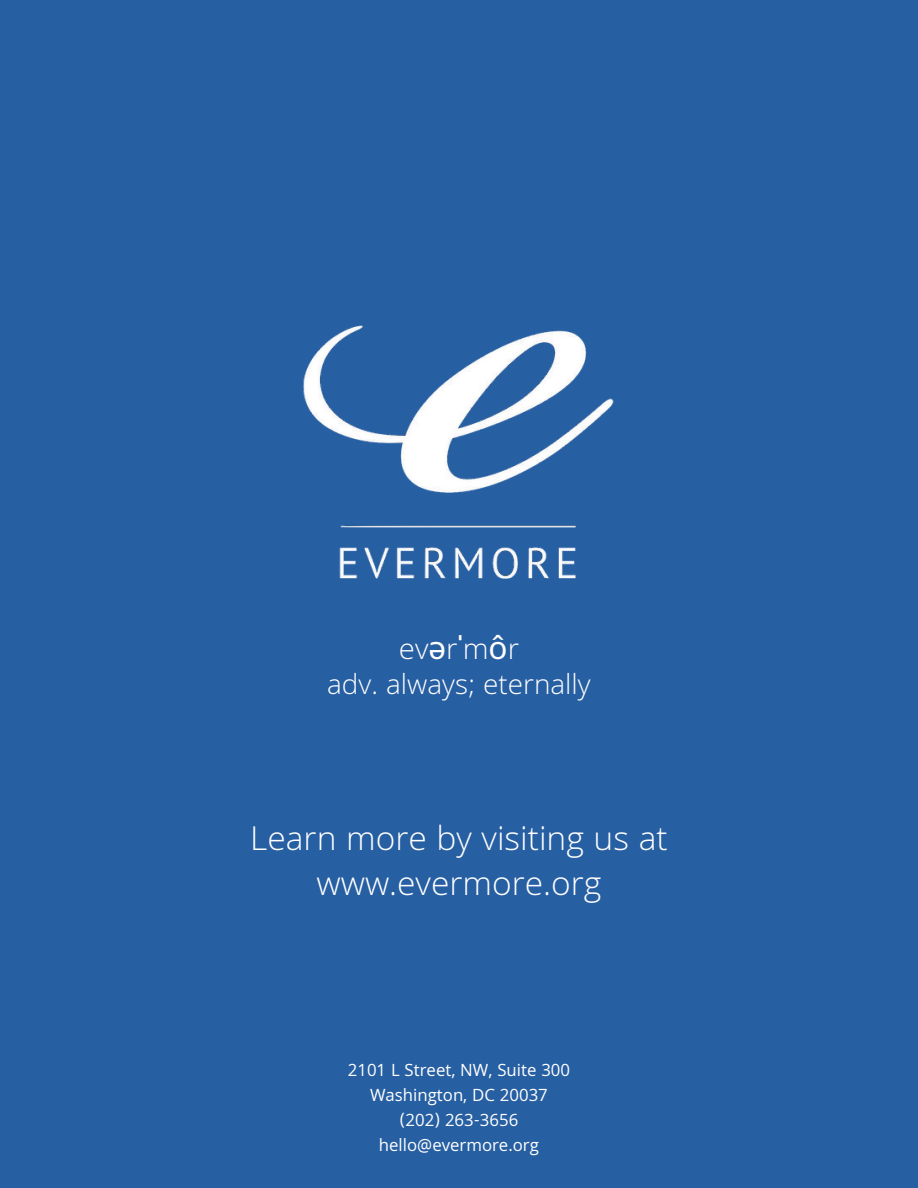
<style>
.page{position:relative;width:918px;height:1188px;background:#275fa3}
.page>*{position:absolute;margin:0;border:0;box-sizing:border-box;transform-origin:0 0}
.t1{font:300 36px/45px "Khula";color:#fff;text-align:center}
.t2{font:300 31.5px "Khula";color:#fff}
.t3{font:300 30px "Khula";color:#fff}
.t4{font:18px/24.8px "Khula";color:#fff;text-align:center}
.s1{font-family:"Noto Sans";font-weight:400}
</style>
<div class="page">
<img style="left:303px;top:325px;width:311px;height:254px">
<h2 class="t2" style="left:399px;top:629px;width:122px">ev<span class="s1">ə</span>r<span class="s1">ˈ</span>m<span class="s1">ô</span>r</h2>
<h3 class="t3" style="left:327px;top:666px;width:265px">adv. always; eternally</h3>
<h1 class="t1" style="left:250px;top:819px;width:419px">Learn more by visiting us at www.evermore.org</h1>
<p class="t4" style="left:348px;top:1058px;width:224px">2101 L Street, NW, Suite 300<br>Washington, DC 20037 (202) 263-3656 hello@evermore.org</p>
</div>
